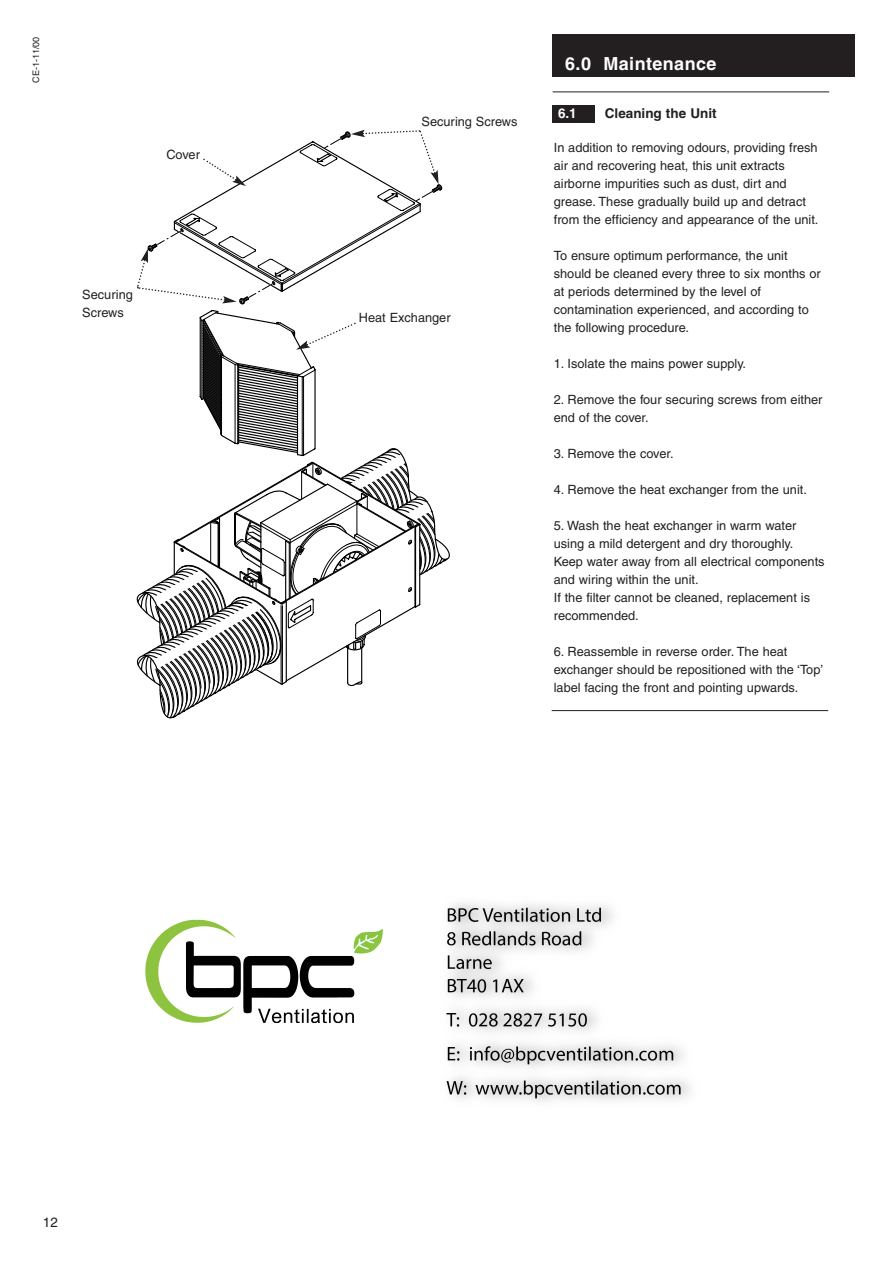
<style>
.page{position:relative;width:893px;height:1262px;background:#fff}
.page>*{position:absolute;margin:0;border:0;box-sizing:border-box;transform-origin:0 0}
.t1{font:700 18px "Helvetica";letter-spacing:.02em;color:#fff}
.t2{font:700 13.5px "Helvetica";color:#231f20}
.t3{font:700 13.5px "Helvetica";color:#fff}
.t4{font:13.5px "Helvetica";color:#231f20}
.t5{font:12.75px/18px "Helvetica";color:#231f20}
.t6{font:9px "Helvetica";color:#231f20}
</style>
<div class="page">
<div style="left:552px;top:106px;width:42px;height:17px;background:#231f20"></div>
<div style="left:552px;top:34px;width:302px;height:43px;background:#231f20"></div>
<hr style="left:552px;top:92px;width:277px;height:1px;background:#231f20">
<hr style="left:551px;top:710px;width:277px;height:1px;background:#231f20">
<svg style="left:136px;top:129px;width:314px;height:590px"></svg>
<img style="left:145px;top:919px;width:238px;height:105px">
<img style="left:446px;top:903px;width:245px;height:199px">
<p class="t6" style="left:33px;top:83px;width:48px;rotate:-90deg">CE-1-11/00</p>
<p class="t5" style="left:166px;top:146px;width:35px">Cover</p>
<p class="t5" style="left:82px;top:286px;width:52px">Securing<br>Screws</p>
<p class="t5" style="left:421px;top:114px;width:97px">Securing Screws</p>
<p class="t5" style="left:359px;top:309px;width:93px">Heat Exchanger</p>
<h1 class="t1" style="left:565px;top:58px;width:153px">6.0 Maintenance</h1>
<p class="t3" style="left:558px;top:109px;width:20px">6.1</p>
<p class="t2" style="left:605px;top:109px;width:113px">Cleaning the Unit</p>
<p class="t5" style="left:553px;top:140px;width:266px">In addition to removing odours, providing fresh air and recovering heat, this unit extracts airborne impurities such as dust, dirt and grease. These gradually build up and detract from the efficiency and appearance of the unit.</p>
<p class="t5" style="left:553px;top:248px;width:268px">To ensure optimum performance, the unit should be cleaned every three to six months or at periods determined by the level of contamination experienced, and according to the following procedure.</p>
<p class="t5" style="left:553px;top:356px;width:194px">1. Isolate the mains power supply.</p>
<p class="t5" style="left:553px;top:392px;width:270px">2. Remove the four securing screws from either end of the cover.</p>
<p class="t5" style="left:553px;top:446px;width:121px">3. Remove the cover.</p>
<p class="t5" style="left:553px;top:482px;width:255px">4. Remove the heat exchanger from the unit.</p>
<p class="t5" style="left:553px;top:518px;width:272px">5. Wash the heat exchanger in warm water using a mild detergent and dry thoroughly.<br>Keep water away from all electrical components and wiring within the unit.<br>If the filter cannot be cleaned, replacement is recommended.</p>
<p class="t5" style="left:553px;top:644px;width:271px">6. Reassemble in reverse order. The heat exchanger should be repositioned with the ‘Top’ label facing the front and pointing upwards.</p>
<p class="t4" style="left:43px;top:1216px;width:17px">12</p>
</div>
